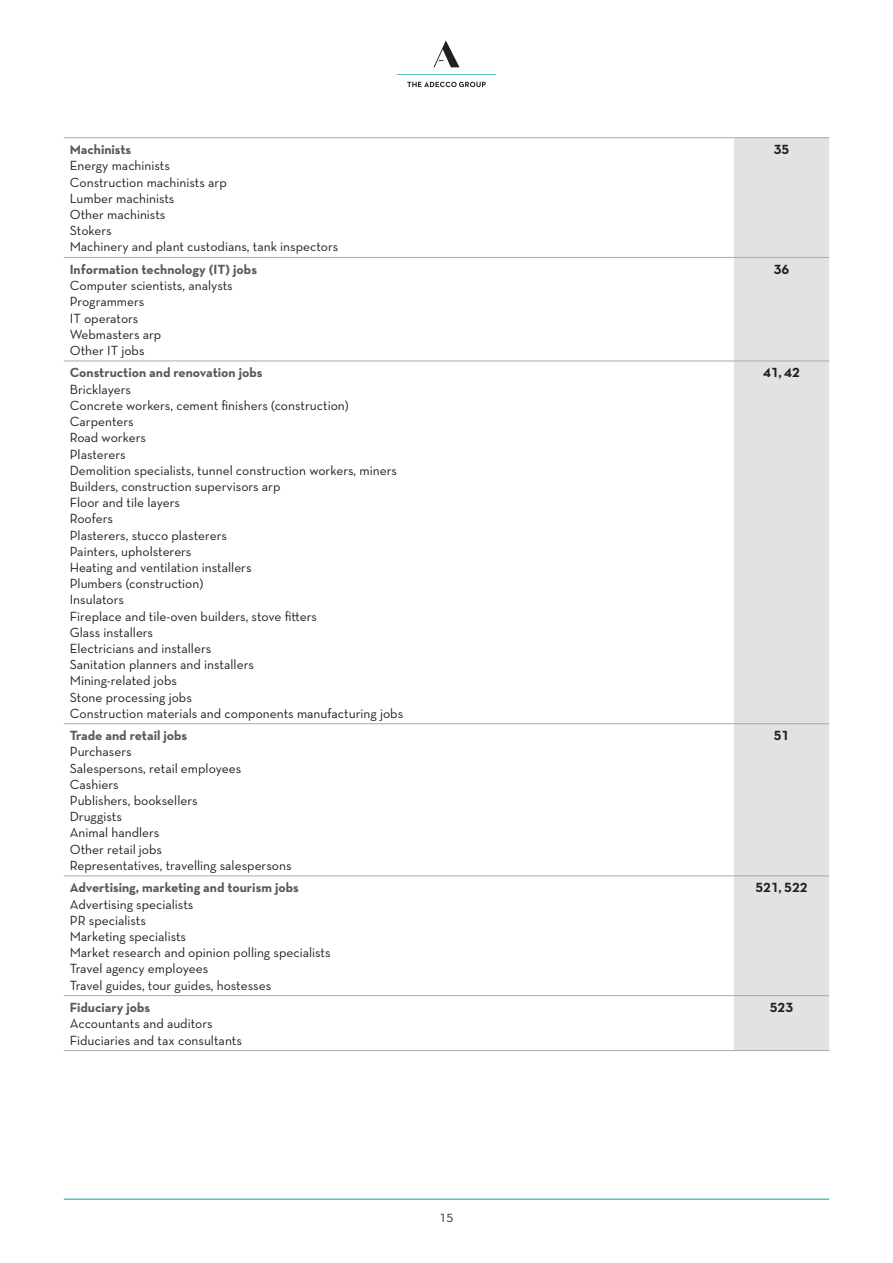
<style>
.page{position:relative;width:893px;height:1263px;background:#fff}
.page>*{position:absolute;margin:0;border:0;box-sizing:border-box;transform-origin:0 0}
.t1{font:13.5px/16.2px "Neutraface Text";color:#231f20}
.t2{font:700 13.5px "Neutraface Text";color:#57585a}
.t3{font:700 13.5px "Neutraface Text";color:#231f20}
.t4{font:12px "Neutraface Text";color:#231f20}
</style>
<div class="page">
<hr style="left:64px;top:1198px;width:765px;height:2px;background:#54c2bc">
<svg style="left:407px;top:82px;width:79px;height:5px"></svg>
<hr style="left:397px;top:74px;width:99px;height:1px;background:#54c2bc">
<svg style="left:433px;top:40px;width:26px;height:27px"></svg>
<div style="left:734px;top:138px;width:95px;height:912px;background:#e1e2e4"></div>
<hr style="left:64px;top:137px;width:670px;height:1px;background:#a8a9ad">
<hr style="left:734px;top:137px;width:95px;height:1px;background:#a8a9ad">
<hr style="left:64px;top:257px;width:670px;height:1px;background:#a8a9ad">
<hr style="left:734px;top:257px;width:95px;height:1px;background:#a8a9ad">
<hr style="left:64px;top:361px;width:670px;height:1px;background:#a8a9ad">
<hr style="left:734px;top:361px;width:95px;height:1px;background:#a8a9ad">
<hr style="left:64px;top:723px;width:670px;height:1px;background:#a8a9ad">
<hr style="left:734px;top:723px;width:95px;height:1px;background:#a8a9ad">
<hr style="left:64px;top:875px;width:670px;height:1px;background:#a8a9ad">
<hr style="left:734px;top:875px;width:95px;height:1px;background:#a8a9ad">
<hr style="left:64px;top:995px;width:670px;height:1px;background:#a8a9ad">
<hr style="left:734px;top:995px;width:95px;height:1px;background:#a8a9ad">
<hr style="left:64px;top:1050px;width:670px;height:1px;background:#a8a9ad">
<hr style="left:734px;top:1050px;width:95px;height:1px;background:#a8a9ad">
<p class="t2" style="left:70px;top:144px;width:63px">Machinists</p>
<p class="t1" style="left:70px;top:159px;width:270px">Energy machinists<br>Construction machinists arp<br>Lumber machinists<br>Other machinists<br>Stokers<br>Machinery and plant custodians, tank inspectors</p>
<p class="t2" style="left:70px;top:264px;width:189px">Information technology (IT) jobs</p>
<p class="t1" style="left:70px;top:279px;width:165px">Computer scientists, analysts<br>Programmers<br>IT operators<br>Webmasters arp<br>Other IT jobs</p>
<p class="t2" style="left:70px;top:368px;width:194px">Construction and renovation jobs</p>
<p class="t1" style="left:70px;top:382px;width:335px">Bricklayers<br>Concrete workers, cement finishers (construction)<br>Carpenters<br>Road workers<br>Plasterers<br>Demolition specialists, tunnel construction workers, miners<br>Builders, construction supervisors arp<br>Floor and tile layers<br>Roofers<br>Plasterers, stucco plasterers<br>Painters, upholsterers<br>Heating and ventilation installers<br>Plumbers (construction)<br>Insulators<br>Fireplace and tile-oven builders, stove fitters<br>Glass installers<br>Electricians and installers<br>Sanitation planners and installers<br>Mining-related jobs<br>Stone processing jobs<br>Construction materials and components manufacturing jobs</p>
<p class="t2" style="left:70px;top:730px;width:119px">Trade and retail jobs</p>
<p class="t1" style="left:70px;top:745px;width:223px">Purchasers<br>Salespersons, retail employees<br>Cashiers<br>Publishers, booksellers<br>Druggists<br>Animal handlers<br>Other retail jobs<br>Representatives, travelling salespersons</p>
<p class="t2" style="left:70px;top:882px;width:230px">Advertising, marketing and tourism jobs</p>
<p class="t1" style="left:70px;top:897px;width:262px">Advertising specialists<br>PR specialists<br>Marketing specialists<br>Market research and opinion polling specialists<br>Travel agency employees<br>Travel guides, tour guides, hostesses</p>
<p class="t2" style="left:70px;top:1002px;width:82px">Fiduciary jobs</p>
<p class="t1" style="left:70px;top:1017px;width:174px">Accountants and auditors<br>Fiduciaries and tax consultants</p>
<p class="t4" style="left:439px;top:1213px;width:15px">15</p>
<p class="t3" style="left:774px;top:144px;width:17px">35</p>
<p class="t3" style="left:774px;top:264px;width:17px">36</p>
<p class="t3" style="left:763px;top:368px;width:38px">41, 42</p>
<p class="t3" style="left:774px;top:730px;width:17px">51</p>
<p class="t3" style="left:755px;top:882px;width:54px">521, 522</p>
<p class="t3" style="left:770px;top:1002px;width:25px">523</p>
</div>
